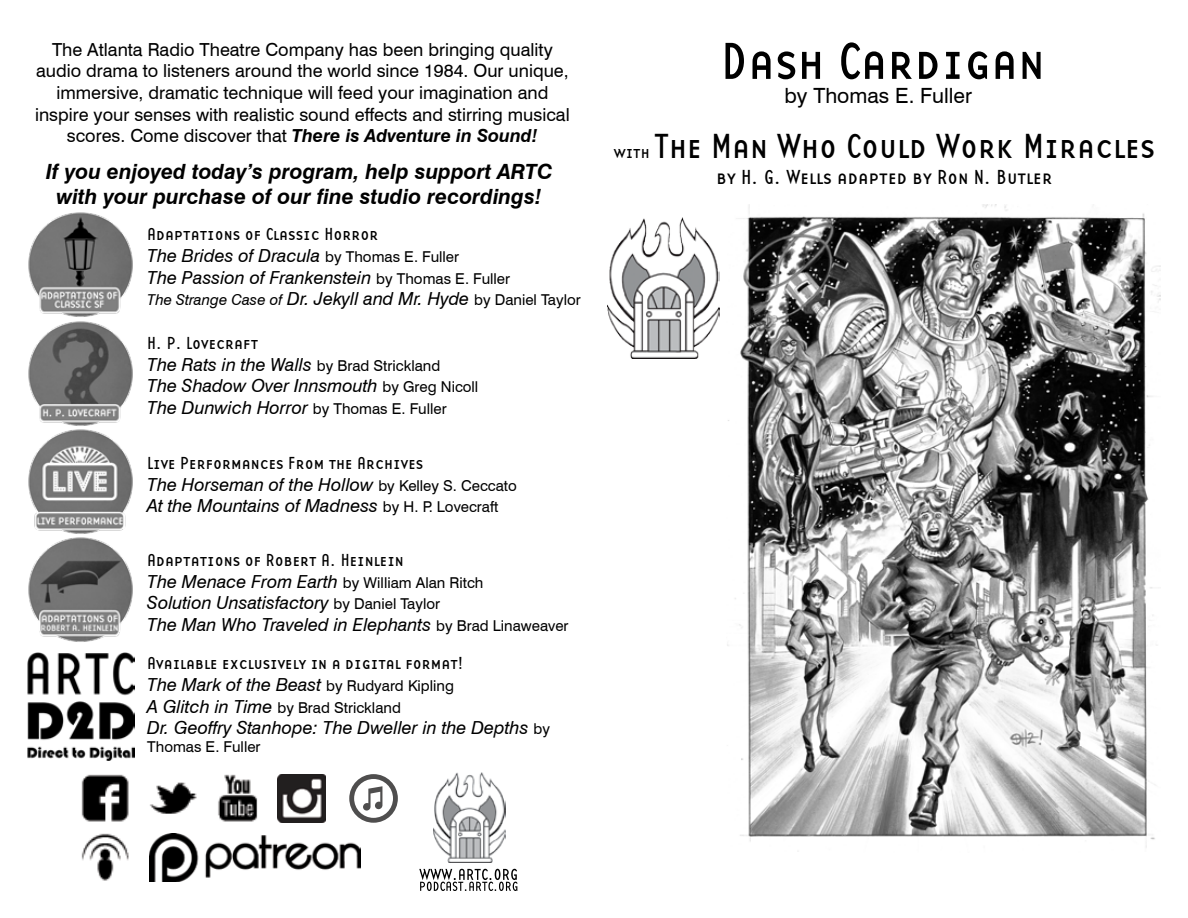
<style>
.page{position:relative;width:1188px;height:918px;background:#fff}
.page>*{position:absolute;margin:0;border:0;box-sizing:border-box;transform-origin:0 0}
.t1{font:54px "Base Tw Sans Small Caps";color:#000}
.t2{font:36px "Base Tw Sans Small Caps";color:#000}
.t3{font:italic 700 21px/25.2px "Swiss 721 BT";color:#000;text-align:center}
.t4{font:21px "Base Tw Sans Small Caps";color:#000}
.t5{font:21px "Swiss 721 BT";color:#000}
.t6{font:italic 18px/21.6px "Swiss 721 BT";color:#000}
.t7{font:18px/21.6px "Swiss 721 BT";color:#000;text-align:center}
.t8{font:18px "Base Tw Sans Small Caps";color:#000}
.t9{font:15px "Swiss 721 BT";color:#000}
.s1{font-weight:700;font-style:italic}
.s2{font-style:normal;font-size:15px}
.s3{font-size:15px}
.s4{font-style:italic;font-size:18px}
.s5{font-size:18px}
</style>
<div class="page">
<img style="left:608px;top:218px;width:111px;height:141px">
<img style="left:28px;top:212px;width:105px;height:430px">
<img style="left:27px;top:652px;width:107px;height:108px">
<svg style="left:349px;top:774px;width:49px;height:49px"></svg>
<svg style="left:419px;top:869px;width:99px;height:22px"></svg>
<img style="left:81px;top:774px;width:48px;height:48px">
<img style="left:150px;top:782px;width:47px;height:32px">
<img style="left:218px;top:774px;width:40px;height:48px">
<img style="left:81px;top:833px;width:48px;height:48px">
<img style="left:434px;top:772px;width:71px;height:91px">
<img style="left:149px;top:833px;width:212px;height:49px">
<img style="left:277px;top:774px;width:49px;height:49px">
<img style="left:727px;top:204px;width:434px;height:644px">
<p class="t7" style="left:35px;top:38px;width:536px">The Atlanta Radio Theatre Company has been bringing quality audio drama to listeners around the world since 1984. Our unique, immersive, dramatic technique will feed your imagination and inspire your senses with realistic sound effects and stirring musical scores. Come discover that <span class="s1">There is Adventure in Sound!</span></p>
<p class="t3" style="left:46px;top:159px;width:508px">If you enjoyed today’s program, help support ARTC with your purchase of our fine studio recordings!</p>
<p class="t8" style="left:147px;top:223px;width:233px">Adaptations of Classic Horror</p>
<p class="t6" style="left:147px;top:245px;width:435px">The Brides of Dracula <span class="s2">by Thomas E. Fuller<br></span>The Passion of Frankenstein <span class="s2">by Thomas E. Fuller<br></span><span class="s3">The Strange Case of</span> Dr. Jekyll and Mr. Hyde <span class="s2">by Daniel Taylor</span></p>
<p class="t8" style="left:147px;top:332px;width:113px">H. P. Lovecraft</p>
<p class="t6" style="left:147px;top:354px;width:333px">The Rats in the Walls <span class="s2">by Brad Strickland<br></span>The Shadow Over Innsmouth <span class="s2">by Greg Nicoll<br></span>The Dunwich Horror <span class="s2">by Thomas E. Fuller</span></p>
<p class="t8" style="left:147px;top:452px;width:278px">Live Performances From the Archives</p>
<p class="t6" style="left:147px;top:473px;width:371px">The Horseman of the Hollow <span class="s2">by Kelley S. Ceccato<br></span>At the Mountains of Madness <span class="s2">by H. P. Lovecraft</span></p>
<p class="t8" style="left:147px;top:549px;width:258px">Adaptations of Robert A. Heinlein</p>
<p class="t6" style="left:147px;top:570px;width:423px">The Menace From Earth <span class="s2">by William Alan Ritch<br></span>Solution Unsatisfactory <span class="s2">by Daniel Taylor<br></span>The Man Who Traveled in Elephants <span class="s2">by Brad Linaweaver</span></p>
<p class="t8" style="left:147px;top:652px;width:318px">Available exclusively in a digital format!</p>
<p class="t6" style="left:147px;top:674px;width:308px">The Mark of the Beast <span class="s2">by Rudyard Kipling</span></p>
<p class="t9" style="left:147px;top:698px;width:255px"><span class="s4">A Glitch in Time</span> by Brad Strickland</p>
<p class="t6" style="left:147px;top:717px;width:404px">Dr. Geoffry Stanhope: The Dweller in the Depths <span class="s2">by</span></p>
<p class="t9" style="left:147px;top:738px;width:115px">Thomas E. Fuller</p>
<h1 class="t1" style="left:721px;top:27px;width:326px">Dash Cardigan</h1>
<p class="t5" style="left:785px;top:83px;width:189px">by Thomas E. Fuller</p>
<h2 class="t2" style="left:614px;top:124px;width:543px"><span class="s5">with</span> The Man Who Could Work Miracles</h2>
<p class="t4" style="left:717px;top:164px;width:338px">by H. G. Wells adapted by Ron N. Butler</p>
</div>
